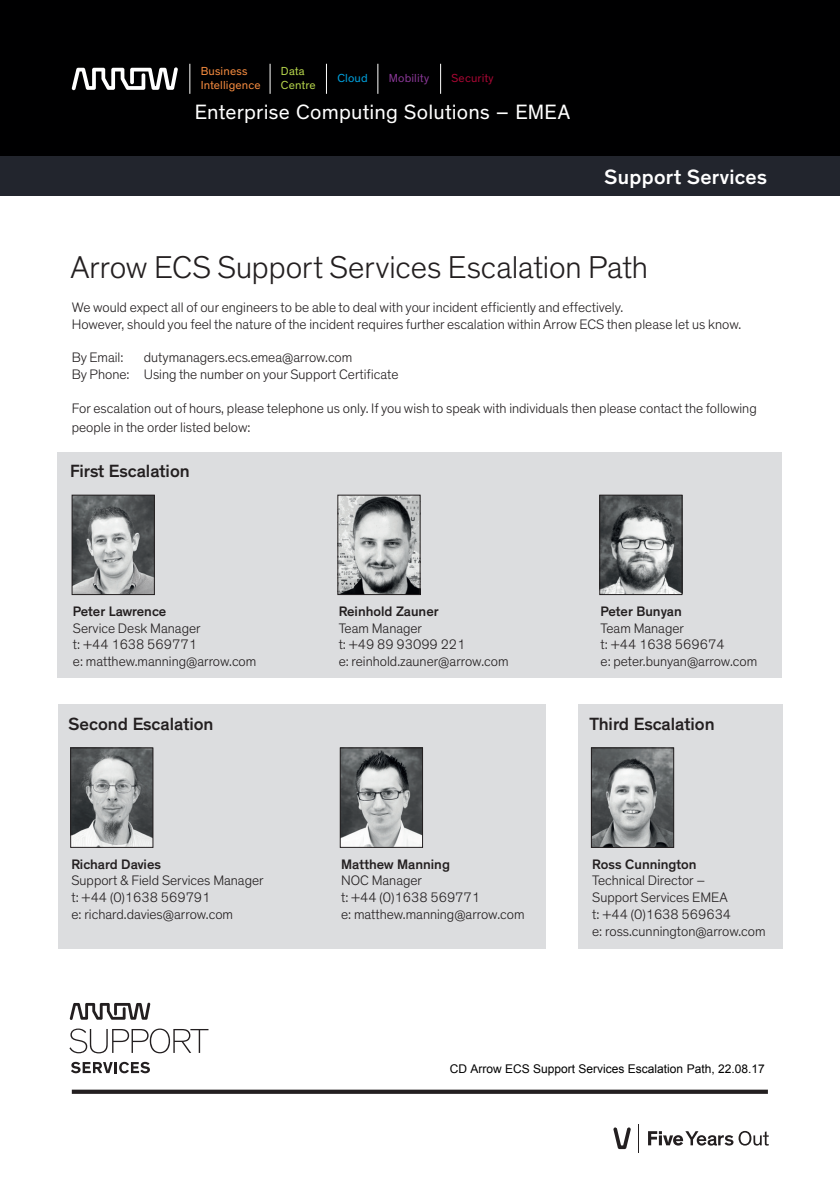
<style>
.page{position:relative;width:840px;height:1191px;background:#fff}
.page>*{position:absolute;margin:0;border:0;box-sizing:border-box;transform-origin:0 0}
.Headline_30_34{font:300 32px "Theinhardt";letter-spacing:-.005em;color:#231f20}
.t1{font:21px "Theinhardt";letter-spacing:.01em;color:#fff}
.t2{font:500 21px "Theinhardt";letter-spacing:.015em;color:#fff}
.t3{font:500 18px "Theinhardt";color:#231f20}
.t4{font:300 14px/16.8px "Theinhardt";color:#231f20}
.t5{font:500 14px "Theinhardt";color:#231f20}
.t6{font:12px "Arial";color:#000}
.t7{font:11.8px/13.6px "Theinhardt";letter-spacing:.01em;color:#f58b3f}
.t8{font:11.8px/13.6px "Theinhardt";letter-spacing:.015em;color:#b5d44b}
.t9{font:11.8px "Theinhardt";letter-spacing:.015em;color:#883795}
.t10{font:11.8px "Theinhardt";letter-spacing:.015em;color:#a60733}
.t11{font:11.8px "Theinhardt";letter-spacing:.01em;color:#00a1de}
</style>
<div class="page">
<svg style="left:648px;top:1131px;width:120px;height:14px"></svg>
<svg style="left:613px;top:1127px;width:17px;height:22px"></svg>
<div style="left:0;top:0;width:839px;height:158px;background:#000001"></div>
<div style="left:0;top:156px;width:839px;height:40px;background:#22252d"></div>
<svg style="left:72px;top:1089px;width:695px;height:4px;background:#464343"></svg>
<svg style="left:72px;top:67px;width:106px;height:23px"></svg>
<hr style="left:189px;top:64px;width:1px;height:30px;background:#fff">
<hr style="left:269px;top:64px;width:1px;height:30px;background:#fff">
<hr style="left:326px;top:64px;width:1px;height:30px;background:#fff">
<hr style="left:377px;top:64px;width:1px;height:30px;background:#fff">
<hr style="left:440px;top:64px;width:1px;height:30px;background:#fff">
<svg style="left:69px;top:1028px;width:139px;height:25px"></svg>
<svg style="left:71px;top:1061px;width:79px;height:12px"></svg>
<svg style="left:70px;top:1002px;width:80px;height:18px"></svg>
<div style="left:58px;top:452px;width:723px;height:226px;background:#dcdddf"></div>
<div style="left:58px;top:704px;width:487px;height:244px;background:#dcdddf"></div>
<div style="left:577px;top:704px;width:204px;height:244px;background:#dcdddf"></div>
<img style="left:74px;top:497px;width:78px;height:96px">
<div style="left:72px;top:495px;width:82px;height:100px;border:1px solid #231f20"></div>
<img style="left:72px;top:749px;width:79px;height:96px">
<div style="left:70px;top:747px;width:83px;height:100px;border:1px solid #231f20"></div>
<img style="left:592px;top:749px;width:79px;height:96px">
<div style="left:590px;top:747px;width:83px;height:100px;border:1px solid #231f20"></div>
<img style="left:342px;top:749px;width:78px;height:96px">
<div style="left:340px;top:747px;width:82px;height:100px;border:1px solid #231f20"></div>
<img style="left:339px;top:497px;width:79px;height:96px">
<div style="left:337px;top:495px;width:83px;height:100px;border:1px solid #231f20"></div>
<img style="left:601px;top:497px;width:79px;height:96px">
<div style="left:599px;top:495px;width:83px;height:100px;border:1px solid #231f20"></div>
<p class="t7" style="left:201px;top:65px;width:61px">Business<br>Intelligence</p>
<p class="t8" style="left:281px;top:65px;width:36px">Data<br>Centre</p>
<p class="t11" style="left:337px;top:71px;width:32px">Cloud</p>
<p class="t9" style="left:388px;top:71px;width:42px">Mobility</p>
<p class="t10" style="left:451px;top:71px;width:44px">Security</p>
<h2 class="t1" style="left:195px;top:100px;width:377px">Enterprise Computing Solutions – EMEA</h2>
<h2 class="t2" style="left:604px;top:164px;width:164px">Support Services</h2>
<p class="Headline_30_34" style="left:70px;top:248px;width:579px">Arrow ECS Support Services Escalation Path</p>
<p class="t4" style="left:72px;top:299px;width:670px">We would expect all of our engineers to be able to deal with your incident efficiently and effectively.<br>However, should you feel the nature of the incident requires further escalation within Arrow ECS then please let us know.</p>
<p class="t4" style="left:72px;top:349px;width:53px">By Email:</p>
<p class="t4" style="left:144px;top:349px;width:210px">dutymanagers.ecs.emea@arrow.com</p>
<p class="t4" style="left:72px;top:366px;width:328px">By Phone: Using the number on your Support Certificate</p>
<p class="t4" style="left:72px;top:398px;width:686px;line-height:19.2px">For escalation out of hours, please telephone us only. If you wish to speak with individuals then please contact the following people in the order listed below:</p>
<p class="t3" style="left:70px;top:460px;width:121px">First Escalation</p>
<p class="t5" style="left:73px;top:603px;width:95px">Peter Lawrence</p>
<p class="t4" style="left:73px;top:620px;width:129px">Service Desk Manager</p>
<p class="t4" style="left:73px;top:636px;width:125px">t: +44 1638 569771</p>
<p class="t4" style="left:73px;top:653px;width:185px">e: matthew.manning@arrow.com</p>
<p class="t5" style="left:338px;top:603px;width:101px">Reinhold Zauner</p>
<p class="t4" style="left:338px;top:620px;width:85px">Team Manager</p>
<p class="t4" style="left:338px;top:636px;width:128px">t: +49 89 93099 221</p>
<p class="t4" style="left:338px;top:653px;width:171px">e: reinhold.zauner@arrow.com</p>
<p class="t5" style="left:600px;top:603px;width:83px">Peter Bunyan</p>
<p class="t4" style="left:600px;top:620px;width:85px">Team Manager</p>
<p class="t4" style="left:600px;top:636px;width:125px">t: +44 1638 569674</p>
<p class="t4" style="left:600px;top:653px;width:158px">e: peter.bunyan@arrow.com</p>
<p class="t3" style="left:69px;top:713px;width:146px">Second Escalation</p>
<p class="t3" style="left:589px;top:713px;width:127px">Third Escalation</p>
<p class="t5" style="left:71px;top:855px;width:91px">Richard Davies</p>
<p class="t4" style="left:71px;top:872px;width:194px">Support &amp; Field Services Manager</p>
<p class="t4" style="left:71px;top:889px;width:140px">t: +44 (0)1638 569791</p>
<p class="t4" style="left:71px;top:906px;width:163px">e: richard.davies@arrow.com</p>
<p class="t5" style="left:341px;top:855px;width:110px">Matthew Manning</p>
<p class="t4" style="left:341px;top:872px;width:82px">NOC Manager</p>
<p class="t4" style="left:341px;top:889px;width:140px">t: +44 (0)1638 569771</p>
<p class="t4" style="left:341px;top:906px;width:185px">e: matthew.manning@arrow.com</p>
<p class="t5" style="left:592px;top:855px;width:106px">Ross Cunnington</p>
<p class="t4" style="left:592px;top:872px;width:137px">Technical Director –<br>Support Services EMEA</p>
<p class="t4" style="left:592px;top:906px;width:140px">t: +44 (0)1638 569634</p>
<p class="t4" style="left:592px;top:923px;width:175px">e: ross.cunnington@arrow.com</p>
<p class="t6" style="left:449px;top:1061px;width:316px">CD Arrow ECS Support Services Escalation Path, 22.08.17</p>
</div>
